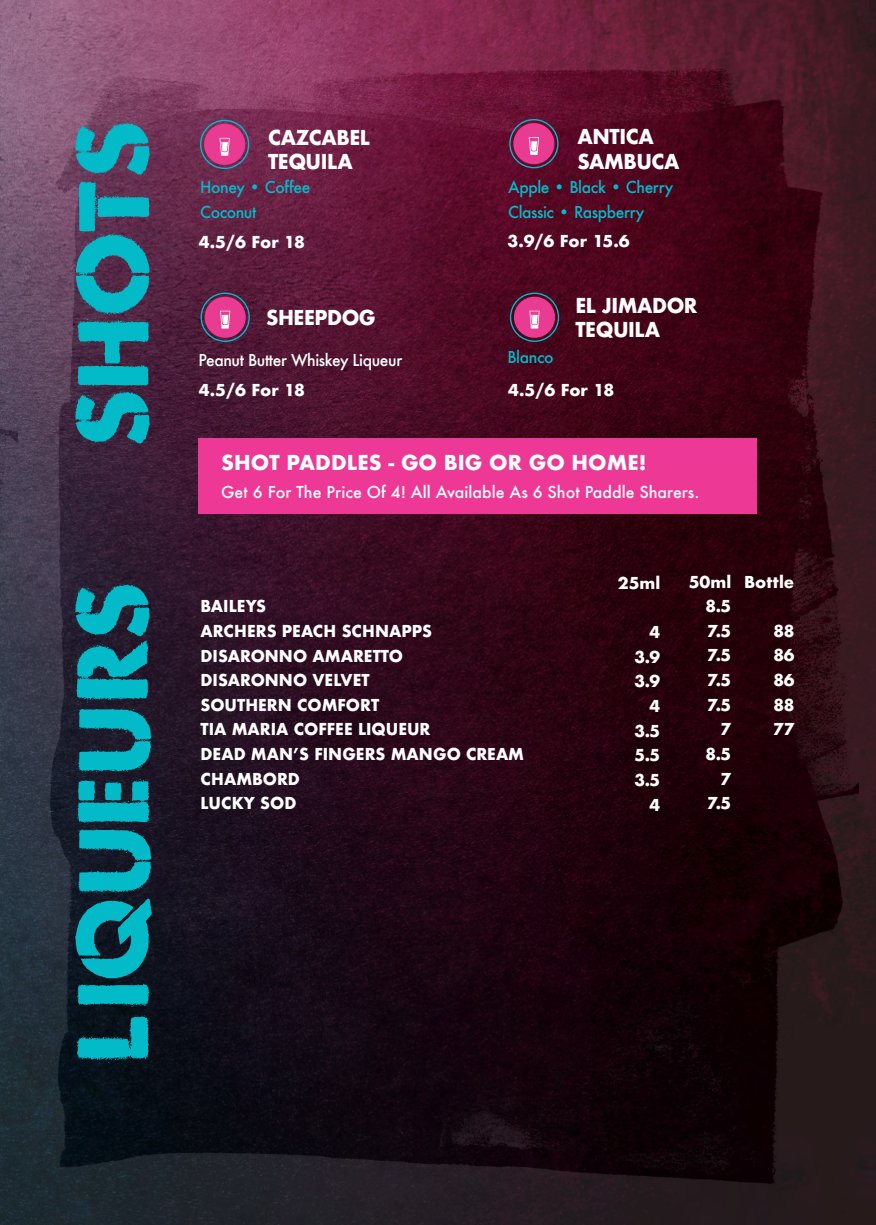
<style>
.page{position:relative;width:876px;height:1225px;background:#fff}
.page>*{position:absolute;margin:0;border:0;box-sizing:border-box;transform-origin:0 0}
.t1{font:100px "Boom Stencil Distress";color:#03bac9}
.t2{font:700 20px/24.6px "Futura";letter-spacing:-.025em;color:#fff;scale:.96 1}
.t3{font:700 20px "Futura";color:#fff}
.t4{font:700 16px "Futura";color:#fff;scale:.96 1}
.t5{font:700 16px "Futura";color:#fff}
.t6{font:500 16px "Futura";letter-spacing:-.025em;color:#03bac9}
.t7{font:500 16px "Futura";color:#fff}
.t8{font:500 16px "Futura";letter-spacing:-.025em;color:#fff}
</style>
<div class="page">
<img style="left:0;top:0;width:876px;height:1225px">
<div style="left:204px;top:124px;width:41px;height:41px;background:#e83b91;border-radius:50%"></div>
<div style="left:200px;top:120px;width:49px;height:49px;border:1px solid #07b8cc;border-radius:50%"></div>
<svg style="left:219px;top:138px;width:11px;height:18px"></svg>
<div style="left:205px;top:297px;width:41px;height:41px;background:#e83b91;border-radius:50%"></div>
<div style="left:201px;top:292px;width:49px;height:50px;border:1px solid #07b8cc;border-radius:50%"></div>
<svg style="left:220px;top:311px;width:10px;height:17px"></svg>
<div style="left:514px;top:297px;width:41px;height:41px;background:#e83b91;border-radius:50%"></div>
<div style="left:510px;top:292px;width:49px;height:50px;border:1px solid #07b8cc;border-radius:50%"></div>
<svg style="left:529px;top:311px;width:11px;height:17px"></svg>
<div style="left:513px;top:123px;width:41px;height:41px;background:#e83b91;border-radius:50%"></div>
<div style="left:509px;top:119px;width:49px;height:49px;border:1px solid #07b8cc;border-radius:50%"></div>
<svg style="left:529px;top:137px;width:10px;height:18px"></svg>
<div style="left:198px;top:438px;width:559px;height:76px;background:#ed3896"></div>
<p class="t1" style="left:53px;top:445px;width:327px;rotate:-90deg">SHOTS</p>
<p class="t1" style="left:53px;top:1065px;width:485px;rotate:-90deg">LIQUEURS</p>
<p class="t2" style="left:268px;top:125px;width:108px">CAZCABEL</p>
<p class="t2" style="left:268px;top:149px;width:90px">TEQUILA</p>
<p class="t2" style="left:578px;top:125px;width:81px">ANTICA</p>
<p class="t2" style="left:578px;top:149px;width:108px">SAMBUCA</p>
<p class="t6" style="left:200px;top:176px;width:112px">Honey • Coffee</p>
<p class="t6" style="left:200px;top:201px;width:58px">Coconut</p>
<p class="t6" style="left:508px;top:176px;width:167px">Apple • Black • Cherry</p>
<p class="t6" style="left:508px;top:201px;width:138px">Classic • Raspberry</p>
<p class="t5" style="left:199px;top:230px;width:108px">4.5/6 For 18</p>
<p class="t5" style="left:507px;top:230px;width:124px">3.9/6 For 15.6</p>
<p class="t2" style="left:266px;top:305px;width:116px">SHEEPDOG</p>
<p class="t2" style="left:575px;top:293px;width:129px">EL JIMADOR<br>TEQUILA</p>
<p class="t8" style="left:198px;top:349px;width:205px">Peanut Butter Whiskey Liqueur</p>
<p class="t6" style="left:507px;top:346px;width:48px">Blanco</p>
<p class="t5" style="left:199px;top:379px;width:108px">4.5/6 For 18</p>
<p class="t5" style="left:508px;top:379px;width:108px">4.5/6 For 18</p>
<p class="t3" style="left:221px;top:448px;width:427px">SHOT PADDLES - GO BIG OR GO HOME!</p>
<p class="t7" style="left:221px;top:481px;width:480px">Get 6 For The Price Of 4! All Available As 6 Shot Paddle Sharers.</p>
<p class="t4" style="left:201px;top:595px;width:70px">BAILEYS</p>
<p class="t4" style="left:201px;top:619px;width:243px">ARCHERS PEACH SCHNAPPS</p>
<p class="t4" style="left:201px;top:644px;width:213px">DISARONNO AMARETTO</p>
<p class="t4" style="left:201px;top:668px;width:178px">DISARONNO VELVET</p>
<p class="t4" style="left:201px;top:693px;width:188px">SOUTHERN COMFORT</p>
<p class="t4" style="left:201px;top:718px;width:241px">TIA MARIA COFFEE LIQUEUR</p>
<p class="t4" style="left:201px;top:742px;width:339px">DEAD MAN’S FINGERS MANGO CREAM</p>
<p class="t4" style="left:201px;top:767px;width:105px">CHAMBORD</p>
<p class="t4" style="left:201px;top:791px;width:101px">LUCKY SOD</p>
<p class="t5" style="left:618px;top:571px;width:44px">25ml</p>
<p class="t5" style="left:650px;top:620px;width:12px">4</p>
<p class="t5" style="left:634px;top:645px;width:27px">3.9</p>
<p class="t5" style="left:634px;top:670px;width:27px">3.9</p>
<p class="t5" style="left:650px;top:694px;width:12px">4</p>
<p class="t5" style="left:634px;top:719px;width:27px">3.5</p>
<p class="t5" style="left:634px;top:743px;width:27px">5.5</p>
<p class="t5" style="left:634px;top:768px;width:27px">3.5</p>
<p class="t5" style="left:650px;top:793px;width:12px">4</p>
<p class="t5" style="left:689px;top:570px;width:44px">50ml</p>
<p class="t5" style="left:705px;top:594px;width:27px">8.5</p>
<p class="t5" style="left:707px;top:619px;width:26px">7.5</p>
<p class="t5" style="left:707px;top:644px;width:26px">7.5</p>
<p class="t5" style="left:707px;top:668px;width:26px">7.5</p>
<p class="t5" style="left:707px;top:693px;width:26px">7.5</p>
<p class="t5" style="left:721px;top:717px;width:12px">7</p>
<p class="t5" style="left:705px;top:742px;width:27px">8.5</p>
<p class="t5" style="left:721px;top:767px;width:12px">7</p>
<p class="t5" style="left:707px;top:791px;width:26px">7.5</p>
<p class="t5" style="left:744px;top:570px;width:52px">Bottle</p>
<p class="t5" style="left:773px;top:619px;width:22px">88</p>
<p class="t5" style="left:773px;top:644px;width:22px">86</p>
<p class="t5" style="left:773px;top:668px;width:22px">86</p>
<p class="t5" style="left:773px;top:693px;width:22px">88</p>
<p class="t5" style="left:773px;top:717px;width:23px">77</p>
</div>
